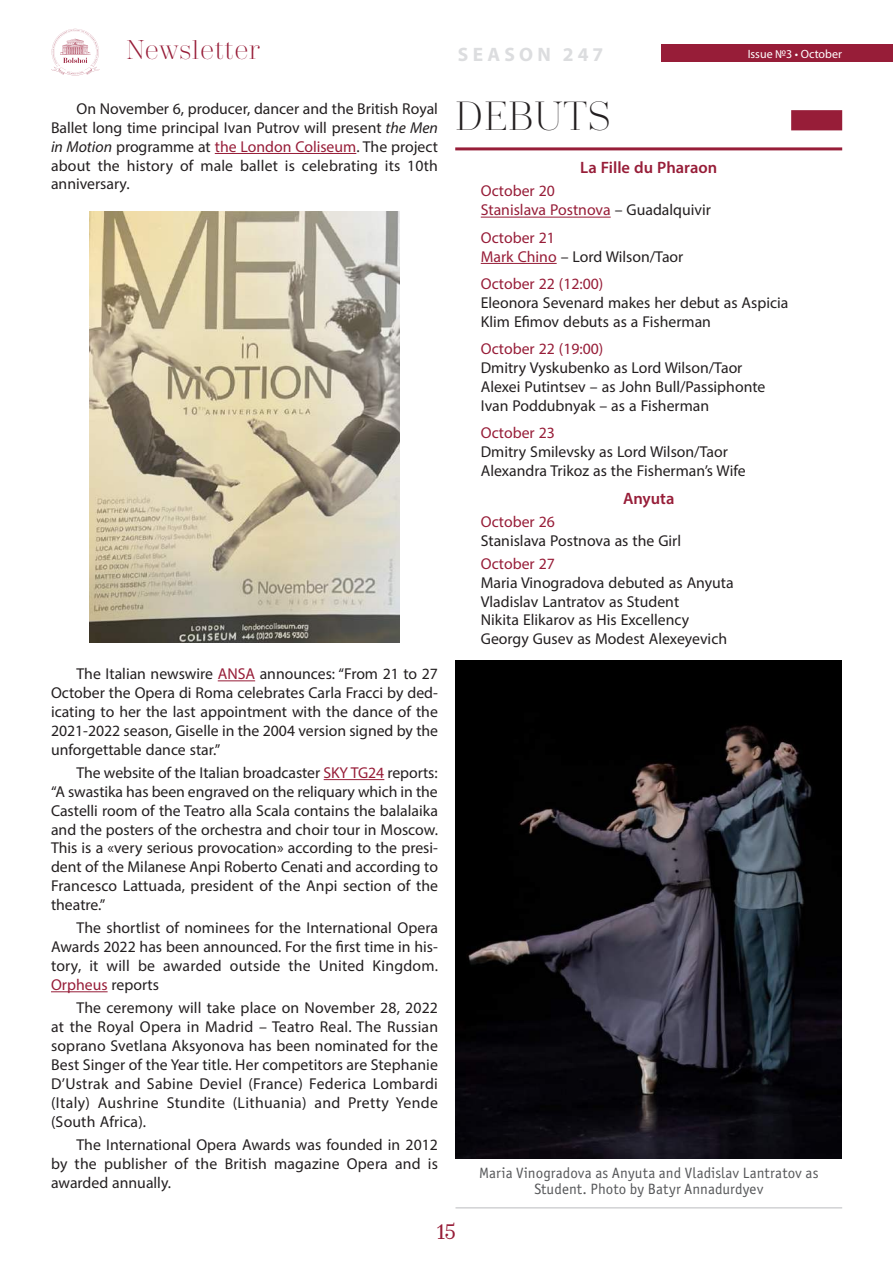
<style>
.page{position:relative;width:893px;height:1263px;background:#fff}
.page>*{position:absolute;margin:0;border:0;box-sizing:border-box;transform-origin:0 0}
.t1{font:300 40.5px "Trivia Serif";color:#231f20}
.t2{font:300 27px "Trivia Serif";color:#971d38}
.t3{font:21px "Trivia Serif 10 Demo";color:#971d38}
.t4{font:700 19.5px "Myriad Pro";letter-spacing:.22em;color:#dcdddf}
.t5{font:600 16.5px "Myriad Pro";color:#971d38}
.t6{font:15.75px/18.9px "Myriad Pro";color:#231f20;text-align:justify}
.t7{font:15.75px/18.9px "Myriad Pro";color:#971d38}
.t8{font:15px/16.5px "Officina Sans Book C";letter-spacing:.005em;color:#57585a;text-align:center}
.t9{font:12px "Myriad Pro";color:#fff}
.s1{font-style:italic}
.s2{color:#971d38}
.s3{color:#231f20}
</style>
<div class="page">
<svg style="left:51px;top:29px;width:49px;height:46px"></svg>
<div style="left:661px;top:45px;width:232px;height:17px;background:#971d38"></div>
<hr style="left:481px;top:217px;width:130px;height:1px;background:#971d38">
<hr style="left:481px;top:263px;width:76px;height:1px;background:#971d38">
<hr style="left:215px;top:153px;width:141px;height:1px;background:#971d38">
<hr style="left:218px;top:680px;width:37px;height:1px;background:#971d38">
<hr style="left:324px;top:779px;width:60px;height:1px;background:#971d38">
<hr style="left:51px;top:991px;width:57px;height:1px;background:#971d38">
<img style="left:89px;top:212px;width:311px;height:431px">
<div style="left:791px;top:110px;width:51px;height:20px;background:#971d38"></div>
<hr style="left:455px;top:147px;width:387px;height:3px;background:#971d38">
<img style="left:455px;top:660px;width:387px;height:498px">
<hr style="left:455px;top:1207px;width:387px;height:1px;background:#d1d2d4">
<h2 class="t2" style="left:126px;top:36px;width:135px">Newsletter</h2>
<p class="t9" style="left:748px;top:46px;width:96px">Issue №3 • October</p>
<p class="t4" style="left:458px;top:41px;width:147px">SEASON 247</p>
<p class="t6" style="left:51px;top:99px;width:388px;text-indent:26px">On November 6, producer, dancer and the British Royal Ballet long time principal Ivan Putrov will present <span class="s1">the Men in Motion</span> programme at <span class="s2">the London Coliseum</span>. The project about the history of male ballet is celebrating its 10th anniversary.</p>
<p class="t6" style="left:51px;top:664px;width:389px;text-indent:26px">The Italian newswire <span class="s2">ANSA</span> announces: “From 21 to 27<br>October the Opera di Roma celebrates Carla Fracci by ded&shy;icating to her the last appointment with the dance of the 2021‑2022 season, Giselle in the 2004 version signed by the unforgettable dance star.”</p>
<p class="t6" style="left:51px;top:763px;width:389px;text-indent:26px">The website of the Italian broadcaster <span class="s2">SKY TG24</span> reports: “A swastika has been engraved on the reliquary which in the Castelli room of the Teatro alla Scala contains the balalaika and the posters of the orchestra and choir tour in Moscow.<br>This is a «very serious provocation» according to the presi&shy;dent of the Milanese Anpi Roberto Cenati and according to Francesco Lattuada, president of the Anpi section of the theatre.”</p>
<p class="t6" style="left:51px;top:918px;width:389px;text-indent:26px">The shortlist of nominees for the International Opera Awards 2022 has been announced. For the first time in his&shy;tory, it will be awarded outside the United Kingdom.<br><span class="s2">Orpheus</span> reports</p>
<p class="t6" style="left:51px;top:998px;width:389px;text-indent:26px">The ceremony will take place on November 28, 2022 at the Royal Opera in Madrid – Teatro Real. The Russian soprano Svetlana Aksyonova has been nominated for the Best Singer of the Year title. Her competitors are Stephanie D’Ustrak and Sabine Deviel (France) Federica Lombardi (Italy) Aushrine Stundite (Lithuania) and Pretty Yende (South Africa).</p>
<p class="t6" style="left:51px;top:1135px;width:388px;text-indent:26px">The International Opera Awards was founded in 2012 by the publisher of the British magazine Opera and is awarded annually.</p>
<h1 class="t1" style="left:455px;top:95px;width:158px">DEBUTS</h1>
<p class="t5" style="left:580px;top:157px;width:138px">La Fille du Pharaon</p>
<p class="t7" style="left:481px;top:181px;width:232px">October 20<br>Stanislava Postnova <span class="s3">– Guadalquivir</span></p>
<p class="t7" style="left:481px;top:228px;width:204px">October 21<br>Mark Chino <span class="s3">– Lord Wilson/Taor</span></p>
<p class="t7" style="left:481px;top:274px;width:124px">October 22 (12:00)</p>
<p class="t6" style="left:481px;top:293px;width:309px">Eleonora Sevenard makes her debut as Aspicia<br>Klim Efimov debuts as a Fisherman</p>
<p class="t7" style="left:481px;top:339px;width:124px">October 22 (19:00)</p>
<p class="t6" style="left:481px;top:358px;width:286px;text-align:left">Dmitry Vyskubenko as Lord Wilson/Taor<br>Alexei Putintsev – as John Bull/Passiphonte<br>Ivan Poddubnyak – as a Fisherman</p>
<p class="t7" style="left:481px;top:423px;width:76px">October 23</p>
<p class="t6" style="left:481px;top:442px;width:266px">Dmitry Smilevsky as Lord Wilson/Taor<br>Alexandra Trikoz as the Fisherman’s Wife</p>
<p class="t5" style="left:623px;top:487px;width:53px">Anyuta</p>
<p class="t7" style="left:481px;top:512px;width:76px">October 26</p>
<p class="t6" style="left:481px;top:531px;width:202px">Stanislava Postnova as the Girl</p>
<p class="t7" style="left:481px;top:554px;width:76px">October 27</p>
<p class="t6" style="left:481px;top:573px;width:254px;text-align:left">Maria Vinogradova debuted as Anyuta Vladislav Lantratov as Student<br>Nikita Elikarov as His Excellency Georgy Gusev as Modest Alexeyevich</p>
<p class="t8" style="left:479px;top:1165px;width:341px">Maria Vinogradova as Anyuta and Vladislav Lantratov as<br>Student. Photo by Batyr Annadurdyev</p>
<h3 class="t3" style="left:437px;top:1219px;width:20px">15</h3>
</div>
